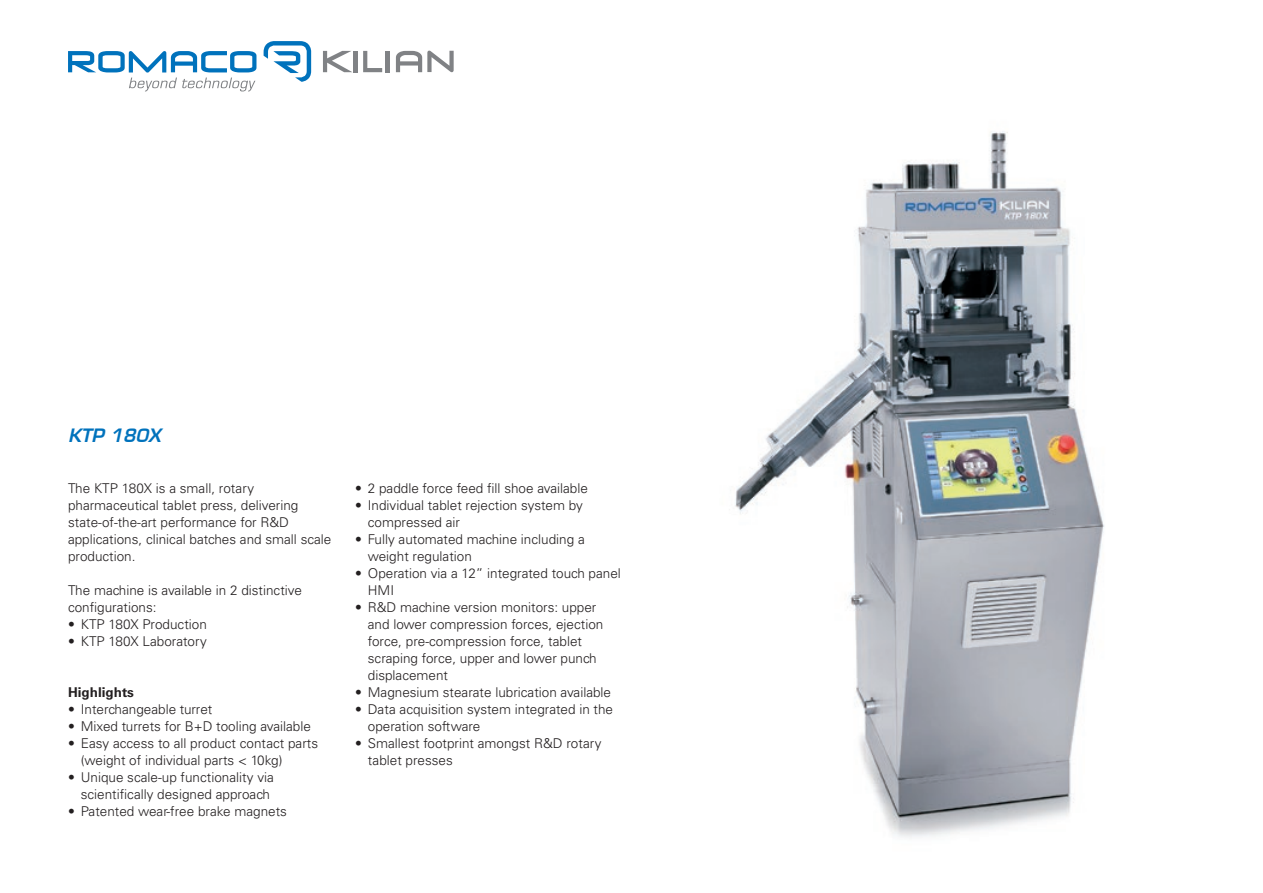
<style>
.page{position:relative;width:1263px;height:893px;background:#fff}
.page>*{position:absolute;margin:0;border:0;box-sizing:border-box;transform-origin:0 0}
.Headline{font:italic 600 18px "Eurostile LT";color:#0072bc}
.Copy{font:300 13.5px/17px "Univers LT Std";color:#231f20}
.Headline_2{font:700 13.5px "Univers LT Std";color:#231f20}
</style>
<div class="page">
<img style="left:735px;top:131px;width:370px;height:707px">
<svg style="left:264px;top:41px;width:47px;height:41px"></svg>
<div style="left:353px;top:51px;width:5px;height:21px;background:#808285"></div>
<hr style="left:386px;top:51px;width:4px;height:21px;background:#808285">
<svg style="left:323px;top:51px;width:29px;height:21px"></svg>
<svg style="left:396px;top:51px;width:58px;height:21px"></svg>
<svg style="left:363px;top:51px;width:19px;height:21px"></svg>
<svg style="left:68px;top:51px;width:188px;height:40px"></svg>
<p class="Headline" style="left:68px;top:424px;width:94px">KTP 180X</p>
<p class="Copy" style="left:68px;top:480px;width:265px">The KTP 180X is a small, rotary pharmaceutical tablet press, delivering state-of-the-art performance for R&amp;D applications, clinical batches and small scale production.</p>
<p class="Copy" style="left:68px;top:582px;width:235px">The machine is available in 2 distinctive configurations:</p>
<p class="Copy" style="left:68px;top:616px;width:140px">• KTP 180X Production</p>
<p class="Copy" style="left:68px;top:633px;width:140px">• KTP 180X Laboratory</p>
<p class="Headline_2" style="left:68px;top:685px;width:68px">Highlights</p>
<p class="Copy" style="left:68px;top:701px;width:146px">• Interchangeable turret</p>
<p class="Copy" style="left:68px;top:718px;width:244px">• Mixed turrets for B+D tooling available</p>
<p class="Copy" style="left:81px;top:735px;width:239px;text-indent:-13px">• Easy access to all product contact parts (weight of individual parts &lt; 10kg)</p>
<p class="Copy" style="left:68px;top:769px;width:207px;text-align:right">• Unique scale-up functionality via scientifically designed approach</p>
<p class="Copy" style="left:68px;top:803px;width:221px">• Patented wear-free brake magnets</p>
<p class="Copy" style="left:355px;top:480px;width:234px">• 2 paddle force feed fill shoe available</p>
<p class="Copy" style="left:368px;top:497px;width:217px;text-indent:-13px">• Individual tablet rejection system by compressed air</p>
<p class="Copy" style="left:368px;top:531px;width:218px;text-indent:-13px">• Fully automated machine including a weight regulation</p>
<p class="Copy" style="left:368px;top:565px;width:254px;text-indent:-13px">• Operation via a 12” integrated touch panel<br>HMI</p>
<p class="Copy" style="left:368px;top:599px;width:237px;text-indent:-13px">• R&amp;D machine version monitors: upper and lower compression forces, ejection force, pre-compression force, tablet scraping force, upper and lower punch displacement</p>
<p class="Copy" style="left:355px;top:684px;width:257px">• Magnesium stearate lubrication available</p>
<p class="Copy" style="left:368px;top:701px;width:247px;text-indent:-13px">• Data acquisition system integrated in the operation software</p>
<p class="Copy" style="left:368px;top:735px;width:235px;text-indent:-13px">• Smallest footprint amongst R&amp;D rotary tablet presses</p>
</div>
